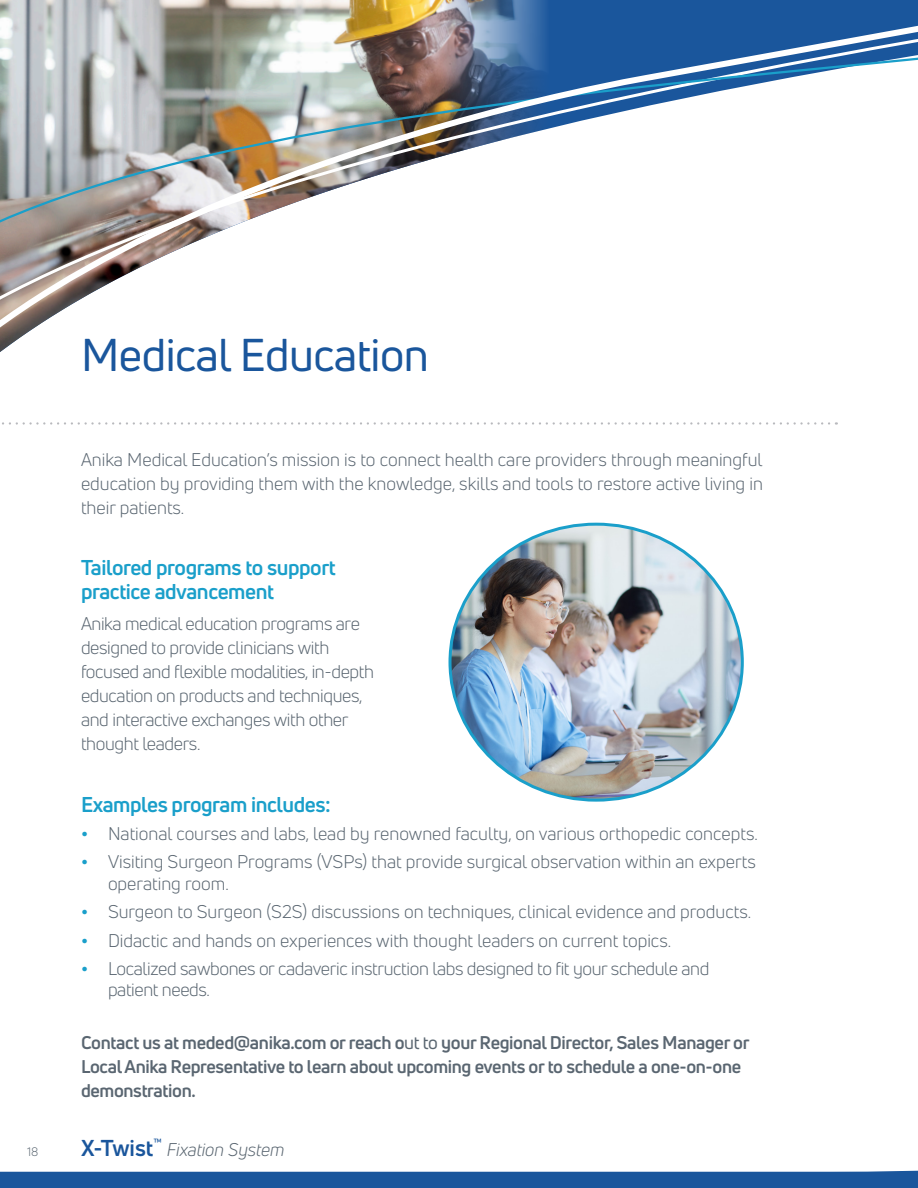
<style>
.page{position:relative;width:918px;height:1188px;background:#fff}
.page>*{position:absolute;margin:0;border:0;box-sizing:border-box;transform-origin:0 0}
.t1{font:45px "Uni Neue";letter-spacing:-.01em;color:#1a569c}
.t2{font:700 21px/24px "Uni Neue";letter-spacing:-.02em;color:#1a9fca}
.t3{font:18px/24px "Uni Neue";letter-spacing:-.005em;color:#5a6671}
.t4{font:700 18px/24px "Uni Neue";letter-spacing:-.02em;color:#5a6671}
.t5{font:italic 18px "Uni Neue";color:#5a6671}
.t6{font:12px "Uni Neue";color:#5a6671}
.s1{font-weight:700;color:#1a9fca}
.s2{font-weight:400}
.s3{font-weight:700;font-style:normal;font-size:22.5px;color:#1a569c}
</style>
<div class="page">
<svg style="left:0;top:1170px;width:918px;height:18px;background:#2f65a5"></svg>
<img style="left:0;top:0;width:918px;height:425px">
<svg style="left:0;top:422px;width:829px;height:3px"></svg>
<img style="left:450px;top:524px;width:292px;height:276px">
<p class="t1" style="left:81px;top:327px;width:350px">Medical Education</p>
<p class="t3" style="left:81px;top:447px;width:683px;text-align:justify">Anika Medical Education’s mission is to connect health care providers through meaningful education by providing them with the knowledge, skills and tools to restore active living in their patients.</p>
<p class="t2" style="left:81px;top:555px;width:256px">Tailored programs to support practice advancement</p>
<p class="t3" style="left:81px;top:612px;width:295px">Anika medical education programs are designed to provide clinicians with focused and flexible modalities, in-depth education on products and techniques, and interactive exchanges with other thought leaders.</p>
<p class="t2" style="left:81px;top:792px;width:251px">Examples program includes:</p>
<p class="t3" style="left:81px;top:821px;width:678px"><span class="s1">•</span> National courses and labs, lead by renowned faculty, on various orthopedic concepts.</p>
<p class="t3" style="left:108px;top:851px;width:649px;line-height:21.6px;text-indent:-27px"><span class="s1">•</span> Visiting Surgeon Programs (VSPs) that provide surgical observation within an experts operating room.</p>
<p class="t3" style="left:81px;top:900px;width:672px"><span class="s1">•</span> Surgeon to Surgeon (S2S) discussions on techniques, clinical evidence and products.</p>
<p class="t3" style="left:81px;top:928px;width:592px"><span class="s1">•</span> Didactic and hands on experiences with thought leaders on current topics.</p>
<p class="t3" style="left:108px;top:958px;width:603px;line-height:21.6px;text-indent:-27px"><span class="s1">•</span> Localized sawbones or cadaveric instruction labs designed to fit your schedule and patient needs.</p>
<p class="t4" style="left:81px;top:1030px;width:670px">Contact us at meded@anika.com or reach o<span class="s2">ut to</span> your Regional Director, Sales Manager or<br>Local Anika Representative to learn about upcoming events or to schedule a one-on-one demonstration.</p>
<p class="t6" style="left:27px;top:1144px;width:13px">18</p>
<p class="t5" style="left:81px;top:1139px;width:205px"><span class="s3">X-Twist</span><sup>™</sup> Fixation System</p>
</div>
